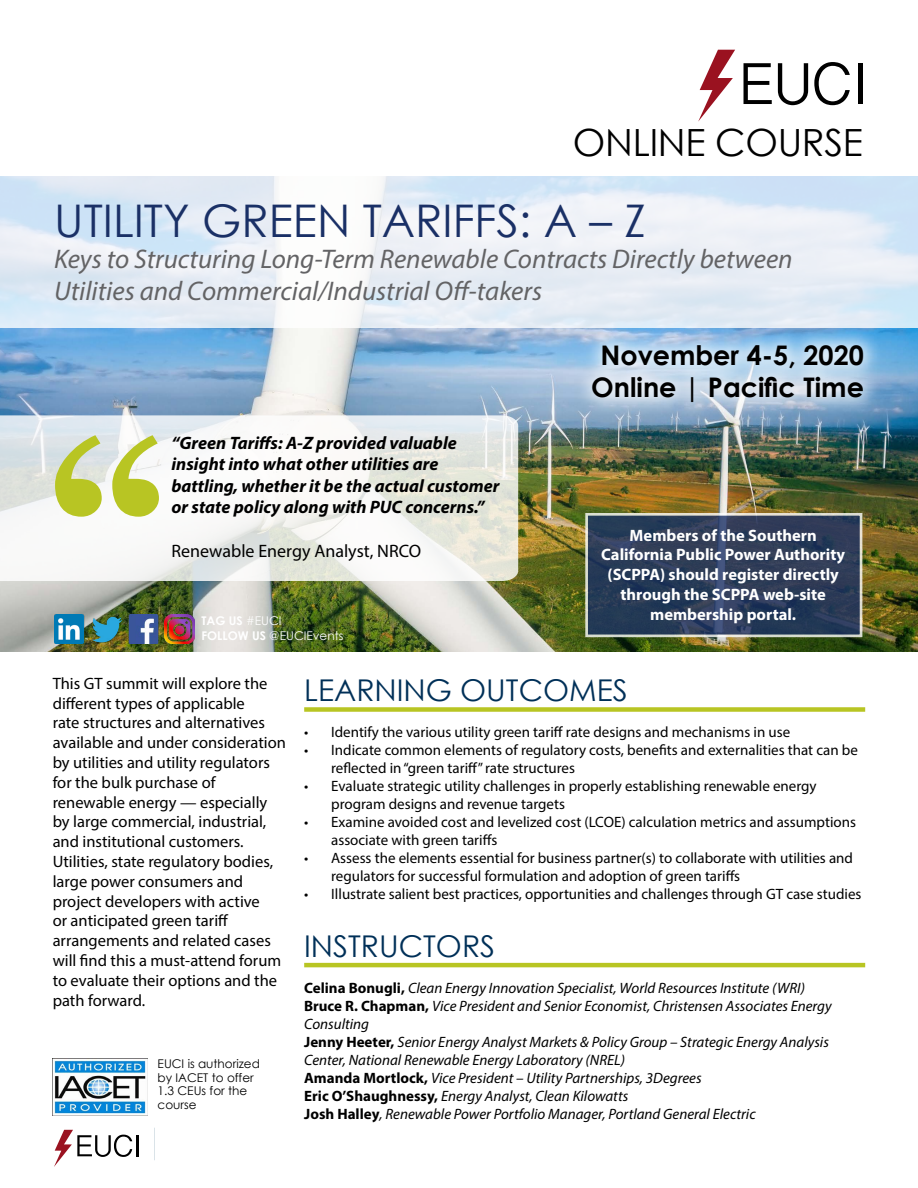
<style>
.page{position:relative;width:918px;height:1188px;background:#fff}
.page>*{position:absolute;margin:0;border:0;box-sizing:border-box;transform-origin:0 0}
.t1{font:45px "Century Gothic";color:#1a3066}
.t2{font:37.5px "Century Gothic";letter-spacing:-.01em;color:#000}
.t3{font:30px "Century Gothic";color:#003058}
.t4{font:italic 27px/32.4px "Myriad Pro";color:#636365}
.t5{font:700 27px/32.4px "Century Gothic";color:#000;text-align:center}
.t6{font:italic 700 18px/21.6px "Myriad Pro";color:#000}
.t7{font:18px "Myriad Pro";color:#000}
.t8{font:16.5px/19.8px "Myriad Pro";color:#000}
.t9{font:700 16.5px/19.8px "Myriad Pro";color:#fff;text-align:center}
.t10{font:15px/18px "Myriad Pro";color:#000}
.t11{font:italic 15px/18px "Myriad Pro";color:#000}
.t12{font:12px/13.5px "Century Gothic";color:#000}
.t13{font:12px/14.4px "Century Gothic";color:#fff}
.s1{font-weight:700}
.s2{font-weight:700;font-style:normal}
</style>
<div class="page">
<hr style="left:137px;top:1135px;width:2px;height:21px;background:#000">
<svg style="left:54px;top:1130px;width:78px;height:37px"></svg>
<hr style="left:154px;top:1128px;width:1px;height:32px;background:#dae3e8">
<img style="left:0;top:328px;width:918px;height:324px">
<svg style="left:744px;top:63px;width:28px;height:41px"></svg>
<svg style="left:778px;top:63px;width:30px;height:42px"></svg>
<svg style="left:814px;top:62px;width:36px;height:43px"></svg>
<hr style="left:858px;top:63px;width:4px;height:41px;background:#000">
<svg style="left:698px;top:50px;width:37px;height:72px"></svg>
<div style="left:574px;top:326px;width:309px;height:96px;background:#fff;opacity:.75"></div>
<svg style="left:0;top:176px;width:918px;height:152px;fill:#e6ecf6"></svg>
<svg style="left:585px;top:513px;width:277px;height:124px;background:#364560"></svg>
<div style="left:304px;top:707px;width:561px;height:5px;background:#b8c523"></div>
<hr style="left:304px;top:963px;width:561px;height:4px;background:#b8c523">
<img style="left:125px;top:614px;width:38px;height:30px">
<img style="left:90px;top:612px;width:35px;height:35px">
<img style="left:54px;top:614px;width:33px;height:29px">
<img style="left:165px;top:614px;width:29px;height:30px">
<img style="left:54px;top:1059px;width:94px;height:56px">
<svg style="left:0;top:415px;width:518px;height:166px;fill:#f6f6f5"></svg>
<svg style="left:55px;top:435px;width:104px;height:82px"></svg>
<h2 class="t2" style="left:573px;top:117px;width:291px">ONLINE COURSE</h2>
<h1 class="t1" style="left:54px;top:189px;width:593px">UTILITY GREEN TARIFFS: A – Z</h1>
<h3 class="t4" style="left:54px;top:242px;width:740px">Keys to Structuring Long-Term Renewable Contracts Directly between<br>Utilities and Commercial/Industrial Off-takers</h3>
<p class="t6" style="left:172px;top:431px;width:329px">“Green Tariffs: A-Z provided valuable insight into what other utilities are battling, whether it be the actual customer or state policy along with PUC concerns.”</p>
<p class="t7" style="left:172px;top:540px;width:251px">Renewable Energy Analyst, NRCO</p>
<p class="t13" style="left:201px;top:614px;width:143px"><span class="s1">TAG US</span> #EUCI<br><span class="s1">FOLLOW US</span> @EUCIEvents</p>
<h3 class="t5" style="left:591px;top:338px;width:274px">November 4-5, 2020<br>Online | Pacific Time</h3>
<p class="t9" style="left:601px;top:525px;width:245px">Members of the Southern<br>California Public Power Authority (SCPPA) should register directly through the SCPPA web-site membership portal.</p>
<p class="t8" style="left:53px;top:673px;width:235px">This GT summit will explore the different types of applicable<br>rate structures and alternatives available and under consideration by utilities and utility regulators for the bulk purchase of renewable energy — especially by large commercial, industrial, and institutional customers.<br>Utilities, state regulatory bodies, large power consumers and project developers with active<br>or anticipated green tariff arrangements and related cases will find this a must-attend forum to evaluate their options and the path forward.</p>
<p class="t12" style="left:158px;top:1057px;width:104px">EUCI is authorized by IACET to offer<br>1.3 CEUs for the course</p>
<h3 class="t3" style="left:304px;top:669px;width:325px">LEARNING OUTCOMES</h3>
<p class="t10" style="left:304px;top:723px;width:488px">• Identify the various utility green tariff rate designs and mechanisms in use</p>
<p class="t10" style="left:331px;top:741px;width:528px;text-indent:-27px">• Indicate common elements of regulatory costs, benefits and externalities that can be reflected in “green tariff” rate structures</p>
<p class="t10" style="left:331px;top:777px;width:487px;text-indent:-27px">• Evaluate strategic utility challenges in properly establishing renewable energy program designs and revenue targets</p>
<p class="t10" style="left:331px;top:813px;width:526px;text-indent:-27px">• Examine avoided cost and levelized cost (LCOE) calculation metrics and assumptions associate with green tariffs</p>
<p class="t10" style="left:331px;top:849px;width:523px;text-indent:-27px">• Assess the elements essential for business partner(s) to collaborate with utilities and regulators for successful formulation and adoption of green tariffs</p>
<p class="t10" style="left:304px;top:885px;width:559px">• Illustrate salient best practices, opportunities and challenges through GT case studies</p>
<h3 class="t3" style="left:304px;top:925px;width:192px">INSTRUCTORS</h3>
<p class="t11" style="left:304px;top:979px;width:529px"><span class="s2">Celina Bonugli,</span> Clean Energy Innovation Specialist, World Resources Institute (WRI)<br><span class="s2">Bruce R. Chapman,</span> Vice President and Senior Economist, Christensen Associates Energy Consulting<br><span class="s2">Jenny Heeter,</span> Senior Energy Analyst Markets &amp; Policy Group – Strategic Energy Analysis Center, National Renewable Energy Laboratory (NREL)<br><span class="s2">Amanda Mortlock,</span> Vice President – Utility Partnerships, 3Degrees<br><span class="s2">Eric O’Shaughnessy,</span> Energy Analyst, Clean Kilowatts<br><span class="s2">Josh Halley</span>, Renewable Power Portfolio Manager, Portland General Electric</p>
</div>
